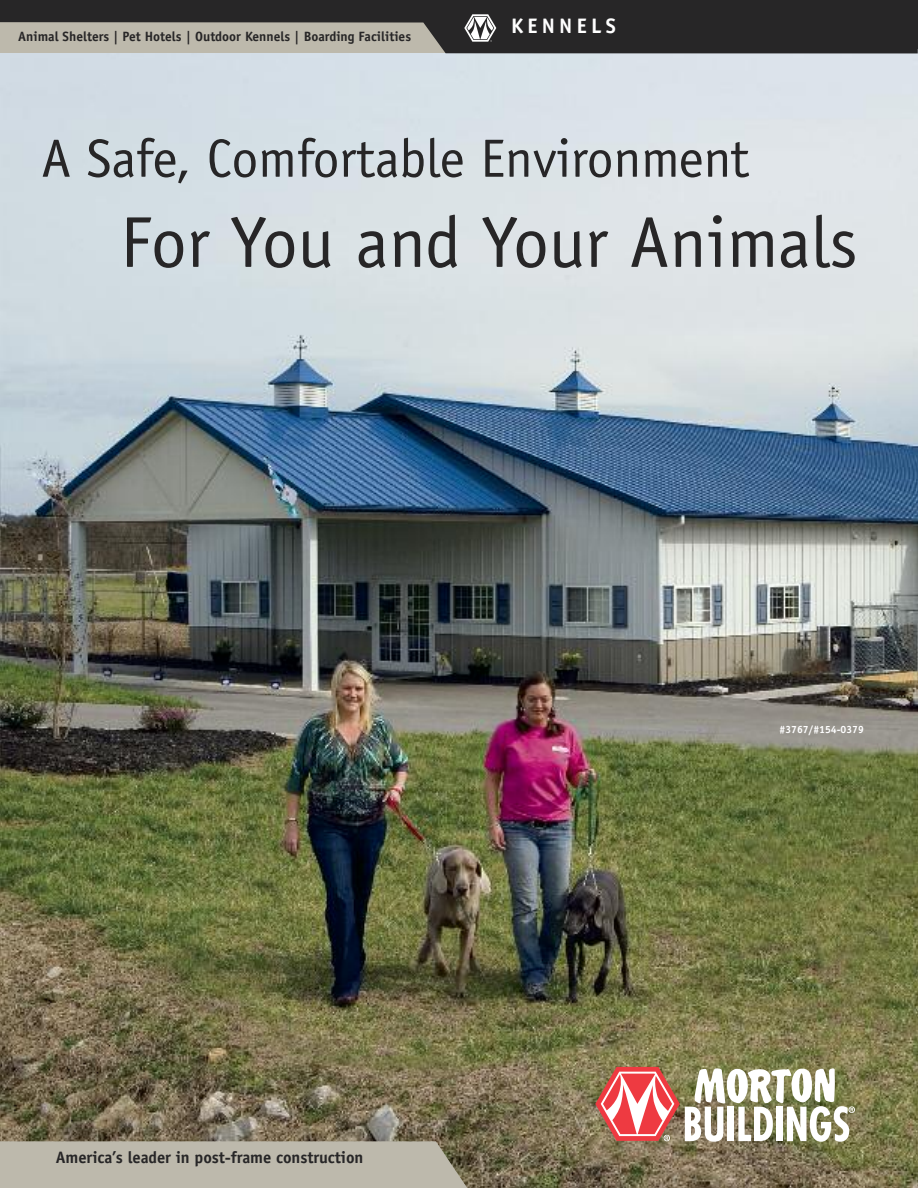
<style>
.page{position:relative;width:918px;height:1188px;background:#fff}
.page>*{position:absolute;margin:0;border:0;box-sizing:border-box;transform-origin:0 0}
.t1{font:72.15px "Officina Sans";color:#272627}
.t2{font:54px "Officina Sans";letter-spacing:-.005em;color:#272627}
.t3{font:700 21px "Officina Sans";letter-spacing:.2em;color:#fff}
.t4{font:700 16.5px "Officina Sans";letter-spacing:-.005em;color:#272627}
.t5{font:700 13.5px "Officina Sans";color:#272627}
.t6{font:700 10.5px "Officina Sans";color:#fff}
</style>
<div class="page">
<img style="left:0;top:53px;width:918px;height:1135px">
<div style="left:0;top:0;width:918px;height:49px;background:#272627"></div>
<svg style="left:0;top:22px;width:918px;height:31px"></svg>
<svg style="left:464px;top:14px;width:32px;height:28px"></svg>
<svg style="left:595px;top:1067px;width:260px;height:75px"></svg>
<svg style="left:0;top:1141px;width:478px;height:47px;background:#b7b3a5"></svg>
<p class="t5" style="left:18px;top:32px;width:394px">Animal Shelters | Pet Hotels | Outdoor Kennels | Boarding Facilities</p>
<h3 class="t3" style="left:511px;top:18px;width:106px">KENNELS</h3>
<h2 class="t2" style="left:41px;top:138px;width:709px">A Safe, Comfortable Environment</h2>
<h1 class="t1" style="left:120px;top:215px;width:739px">For You and Your Animals</h1>
<p class="t4" style="left:56px;top:1151px;width:309px">America’s leader in post-frame construction</p>
<p class="t6" style="left:780px;top:726px;width:86px">#3767/#154-0379</p>
</div>
